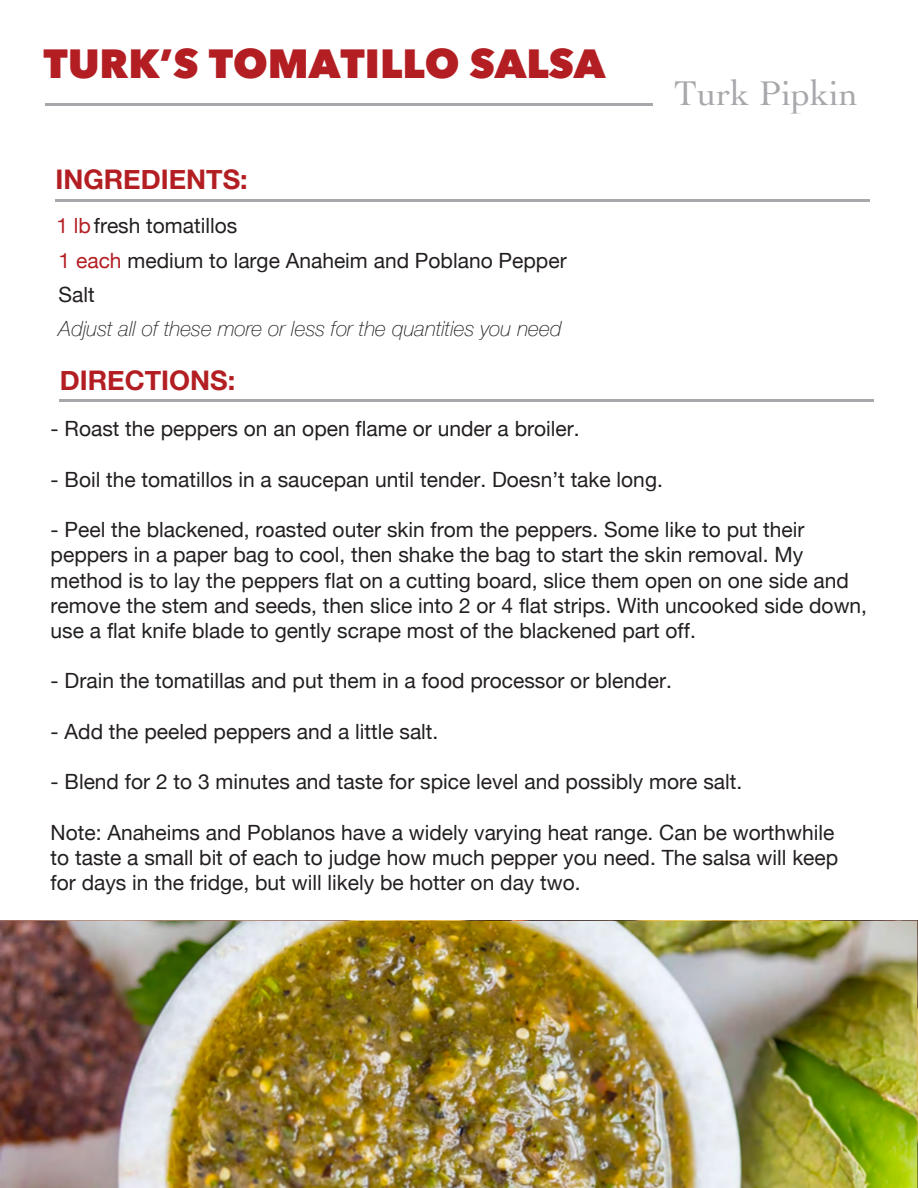
<style>
.page{position:relative;width:918px;height:1188px;background:#fff}
.page>*{position:absolute;margin:0;border:0;box-sizing:border-box;transform-origin:0 0}
.t1{font:800 40.65px "Avenir Next";color:#b31e23}
.t2{font:36px "Cochin";color:#a6a8ab}
.t3{font:700 27px "Helvetica Neue";color:#b31e23}
.t4{font:21px/25.2px "Helvetica Neue";color:#231f20}
.t5{font:italic 100 21px "Helvetica Neue";color:#231f20}
.s1{color:#b31e23}
</style>
<div class="page">
<hr style="left:46px;top:104px;width:607px;height:2px;background:#a6a8ab">
<hr style="left:55px;top:199px;width:815px;height:2px;background:#a6a8ab">
<hr style="left:59px;top:399px;width:815px;height:2px;background:#a6a8ab">
<img style="left:0;top:921px;width:918px;height:267px">
<h1 class="t1" style="left:44px;top:38px;width:563px">TURK’S TOMATILLO SALSA</h1>
<p class="t3" style="left:55px;top:158px;width:194px">INGREDIENTS:</p>
<p class="t4" style="left:56px;top:214px;width:182px"><span class="s1">1 lb</span> fresh tomatillos</p>
<p class="t4" style="left:59px;top:245px;width:510px;line-height:34.2px"><span class="s1">1 each</span> medium to large Anaheim and Poblano Pepper<br>Salt</p>
<p class="t5" style="left:59px;top:313px;width:505px">Adjust all of these more or less for the quantities you need</p>
<p class="t3" style="left:60px;top:359px;width:177px">DIRECTIONS:</p>
<h2 class="t2" style="left:674px;top:69px;width:186px">Turk Pipkin</h2>
<p class="t4" style="left:51px;top:418px;width:531px">- Roast the peppers on an open flame or under a broiler.</p>
<p class="t4" style="left:51px;top:468px;width:614px">- Boil the tomatillos in a saucepan until tender. Doesn’t take long.</p>
<p class="t4" style="left:51px;top:518px;width:818px">- Peel the blackened, roasted outer skin from the peppers. Some like to put their peppers in a paper bag to cool, then shake the bag to start the skin removal. My method is to lay the peppers flat on a cutting board, slice them open on one side and remove the stem and seeds, then slice into 2 or 4 flat strips. With uncooked side down, use a flat knife blade to gently scrape most of the blackened part off.</p>
<p class="t4" style="left:51px;top:670px;width:623px">- Drain the tomatillas and put them in a food processor or blender.</p>
<p class="t4" style="left:51px;top:720px;width:389px">- Add the peeled peppers and a little salt.</p>
<p class="t4" style="left:51px;top:770px;width:693px">- Blend for 2 to 3 minutes and taste for spice level and possibly more salt.</p>
<p class="t4" style="left:51px;top:821px;width:789px">Note: Anaheims and Poblanos have a widely varying heat range. Can be worthwhile to taste a small bit of each to judge how much pepper you need. The salsa will keep for days in the fridge, but will likely be hotter on day two.</p>
</div>
